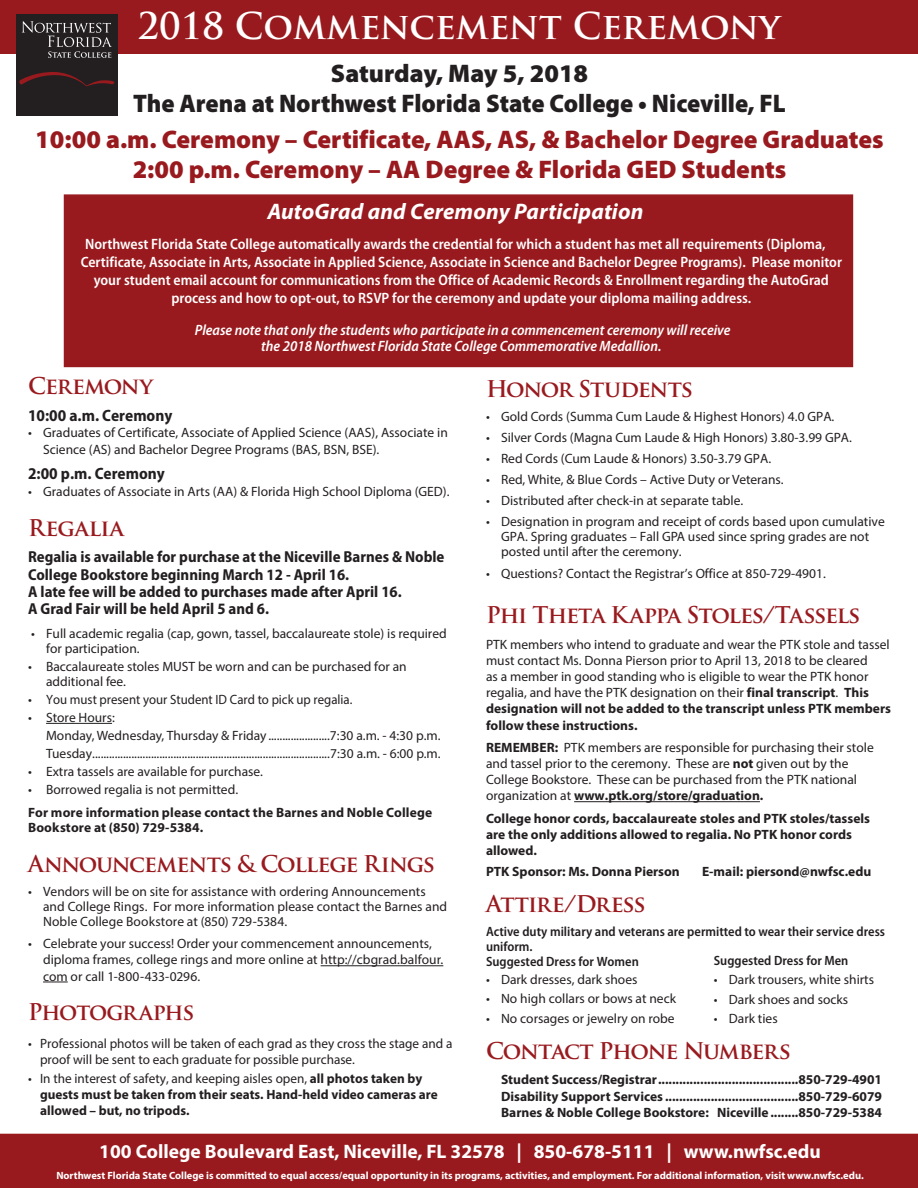
<style>
.page{position:relative;width:918px;height:1188px;background:#fff}
.page>*{position:absolute;margin:0;border:0;box-sizing:border-box;transform-origin:0 0}
.t1{font:700 36px "Trajan Pro";color:#fff}
.t2{font:900 25.5px/30px "Myriad Pro";color:#991a1e;text-align:center}
.t3{font:900 25.5px/30px "Myriad Pro";color:#231f20;text-align:center}
.t4{font:700 22.5px "Trajan Pro";letter-spacing:-.05em;color:#991a1e}
.t5{font:italic 700 22.5px "Myriad Pro";letter-spacing:.005em;color:#fff}
.t6{font:700 22.5px "Trajan Pro";letter-spacing:-.01em;color:#991a1e}
.t7{font:700 19.5px "Myriad Pro";color:#fff}
.t8{font:700 semi-condensed 16.5px "Myriad Pro";color:#231f20}
.t9{font:700 semi-condensed 15.9px/17.2px "Myriad Pro";color:#231f20}
.t10{font:600 semi-condensed 15px "Myriad Pro";color:#fff}
.t11{font:italic 600 semi-condensed 15px/16.5px "Myriad Pro";color:#fff;text-align:center}
.t12{font:13.5px/16.2px "Myriad Pro";color:#231f20}
.t13{font:700 13.5px/15.8px "Myriad Pro";color:#231f20}
.t14{font:600 semi-condensed 13.5px/15px "Myriad Pro";color:#231f20}
.t15{font:700 10.5px "Myriad Pro";color:#fff}
.s1{font-weight:400}
.s2{font-weight:700}
</style>
<div class="page">
<div style="left:0;top:0;width:918px;height:54px;background:#991a1e"></div>
<hr style="left:46px;top:723px;width:66px;height:1px;background:#231f20">
<hr style="left:321px;top:965px;width:122px;height:1px;background:#231f20">
<svg style="left:43px;top:982px;width:25px;height:1px"></svg>
<hr style="left:574px;top:801px;width:186px;height:1px;background:#231f20">
<div style="left:0;top:1134px;width:918px;height:54px;background:#991a1e"></div>
<div style="left:64px;top:194px;width:789px;height:173px;background:#991a1e;border:2px solid #991a1e"></div>
<div style="left:16px;top:14px;width:101px;height:101px;background:#231f20"></div>
<svg style="left:19px;top:72px;width:96px;height:14px"></svg>
<svg style="left:22px;top:21px;width:90px;height:37px"></svg>
<h1 class="t1" style="left:138px;top:4px;width:644px">2018 Commencement Ceremony</h1>
<h2 class="t3" style="left:133px;top:59px;width:654px">Saturday, May 5, 2018<br>The Arena at Northwest Florida State College • Niceville, FL</h2>
<h2 class="t2" style="left:35px;top:125px;width:850px">10:00 a.m. Ceremony – Certificate, AAS, AS, &amp; Bachelor Degree Graduates<br>2:00 p.m. Ceremony – AA Degree &amp; Florida GED Students</h2>
<h3 class="t5" style="left:267px;top:197px;width:378px">AutoGrad and Ceremony Participation</h3>
<p class="t10" style="left:85px;top:236px;width:742px">Northwest Florida State College automatically awards the credential for which a student has met all requirements (Diploma,</p>
<p class="t10" style="left:81px;top:254px;width:763px">Certificate, Associate in Arts, Associate in Applied Science, Associate in Science and Bachelor Degree Programs). Please monitor</p>
<p class="t10" style="left:94px;top:272px;width:737px">your student email account for communications from the Office of Academic Records &amp; Enrollment regarding the AutoGrad</p>
<p class="t10" style="left:171px;top:290px;width:581px">process and how to opt-out, to RSVP for the ceremony and update your diploma mailing address.</p>
<p class="t11" style="left:195px;top:322px;width:537px">Please note that only the students who participate in a commencement ceremony will receive the 2018 Northwest Florida State College Commemorative Medallion.</p>
<h3 class="t4" style="left:28px;top:372px;width:127px">Ceremony</h3>
<p class="t8" style="left:28px;top:406px;width:146px">10:00 a.m. Ceremony</p>
<p class="t12" style="left:43px;top:424px;width:406px;text-indent:-15px">• Graduates of Certificate, Associate of Applied Science (AAS), Associate in<br>Science (AS) and Bachelor Degree Programs (BAS, BSN, BSE).</p>
<p class="t8" style="left:28px;top:465px;width:138px">2:00 p.m. Ceremony</p>
<p class="t12" style="left:28px;top:483px;width:423px">• Graduates of Associate in Arts (AA) &amp; Florida High School Diploma (GED).</p>
<h3 class="t6" style="left:28px;top:514px;width:98px">Regalia</h3>
<p class="t9" style="left:28px;top:549px;width:418px">Regalia is available for purchase at the Niceville Barnes &amp; Noble College Bookstore beginning March 12 - April 16.<br>A late fee will be added to purchases made after April 16.<br>A Grad Fair will be held April 5 and 6.</p>
<p class="t12" style="left:46px;top:626px;width:402px;line-height:15px;text-indent:-15px">• Full academic regalia (cap, gown, tassel, baccalaureate stole) is required for participation.</p>
<p class="t12" style="left:46px;top:659px;width:362px;line-height:15px;text-indent:-18px">• Baccalaureate stoles MUST be worn and can be purchased for an additional fee.</p>
<p class="t12" style="left:28px;top:691px;width:326px">• You must present your Student ID Card to pick up regalia.</p>
<p class="t12" style="left:46px;top:708px;width:396px;line-height:18px;text-indent:-18px">• Store Hours:<br>Monday, Wednesday, Thursday &amp; Friday ......................7:30 a.m. - 4:30 p.m.<br>Tuesday.....................................................................................7:30 a.m. - 6:00 p.m.</p>
<p class="t12" style="left:28px;top:763px;width:236px">• Extra tassels are available for purchase.</p>
<p class="t12" style="left:28px;top:781px;width:212px">• Borrowed regalia is not permitted.</p>
<p class="t13" style="left:28px;top:804px;width:406px;line-height:15px">For more information please contact the Barnes and Noble College<br>Bookstore at (850) 729-5384.</p>
<h3 class="t4" style="left:28px;top:850px;width:409px">Announcements &amp; College Rings</h3>
<p class="t12" style="left:43px;top:884px;width:406px;line-height:15px;text-indent:-15px">• Vendors will be on site for assistance with ordering Announcements and College Rings. For more information please contact the Barnes and<br>Noble College Bookstore at (850) 729-5384.</p>
<p class="t12" style="left:43px;top:935px;width:402px;text-indent:-15px">• Celebrate your success! Order your commencement announcements, diploma frames, college rings and more online at http://cbgrad.balfour. com or call 1-800-433-0296.</p>
<h3 class="t4" style="left:28px;top:997px;width:168px">Photographs</h3>
<p class="t12" style="left:40px;top:1035px;width:414px;text-indent:-12px">• Professional photos will be taken of each grad as they cross the stage and a proof will be sent to each graduate for possible purchase.</p>
<p class="t13" style="left:40px;top:1070px;width:399px;text-indent:-12px"><span class="s1">• In the interest of safety, and keeping aisles open,</span> all photos taken by guests must be taken from their seats. Hand-held video cameras are allowed – but, no tripods.</p>
<h3 class="t4" style="left:486px;top:375px;width:209px">Honor Students</h3>
<p class="t12" style="left:486px;top:408px;width:350px">• Gold Cords (Summa Cum Laude &amp; Highest Honors) 4.0 GPA.</p>
<p class="t12" style="left:486px;top:429px;width:367px">• Silver Cords (Magna Cum Laude &amp; High Honors) 3.80-3.99 GPA.</p>
<p class="t12" style="left:486px;top:450px;width:287px">• Red Cords (Cum Laude &amp; Honors) 3.50-3.79 GPA.</p>
<p class="t12" style="left:486px;top:471px;width:299px">• Red, White, &amp; Blue Cords – Active Duty or Veterans.</p>
<p class="t12" style="left:486px;top:492px;width:259px">• Distributed after check-in at separate table.</p>
<p class="t12" style="left:501px;top:514px;width:385px;line-height:15px;text-indent:-15px">• Designation in program and receipt of cords based upon cumulative<br>GPA. Spring graduates – Fall GPA used since spring grades are not posted until after the ceremony.</p>
<p class="t12" style="left:486px;top:566px;width:341px">• Questions? Contact the Registrar’s Office at 850-729-4901.</p>
<h3 class="t4" style="left:486px;top:601px;width:376px">Phi Theta Kappa Stoles/Tassels</h3>
<p class="t12" style="left:486px;top:636px;width:407px">PTK members who intend to graduate and wear the PTK stole and tassel must contact Ms. Donna Pierson prior to April 13, 2018 to be cleared<br>as a member in good standing who is eligible to wear the PTK honor regalia, and have the PTK designation on their <span class="s2">final transcript</span>. <span class="s2">This designation will not be added to the transcript unless PTK members follow these instructions.</span></p>
<p class="t12" style="left:486px;top:739px;width:389px"><span class="s2">REMEMBER:</span> PTK members are responsible for purchasing their stole and tassel prior to the ceremony. These are <span class="s2">not</span> given out by the College Bookstore. These can be purchased from the PTK national organization at <span class="s2">www.ptk.org/store/graduation.</span></p>
<p class="t13" style="left:486px;top:809px;width:385px;line-height:16.2px">College honor cords, baccalaureate stoles and PTK stoles/tassels are the only additions allowed to regalia. No PTK honor cords allowed.</p>
<p class="t13" style="left:486px;top:863px;width:195px">PTK Sponsor: Ms. Donna Pierson</p>
<p class="t13" style="left:702px;top:863px;width:171px">E-mail: piersond@nwfsc.edu</p>
<h3 class="t4" style="left:486px;top:890px;width:161px">Attire/Dress</h3>
<p class="t14" style="left:486px;top:924px;width:401px">Active duty military and veterans are permitted to wear their service dress uniform.<br>Suggested Dress for Women</p>
<p class="t12" style="left:486px;top:971px;width:153px">• Dark dresses, dark shoes</p>
<p class="t12" style="left:486px;top:991px;width:192px">• No high collars or bows at neck</p>
<p class="t12" style="left:486px;top:1010px;width:190px">• No corsages or jewelry on robe</p>
<h3 class="t4" style="left:486px;top:1037px;width:306px">Contact Phone Numbers</h3>
<p class="t13" style="left:501px;top:1071px;width:383px;line-height:16.5px;text-align:justify">Student Success/Registrar........................................850-729-4901<br>Disability Support Services ......................................850-729-6079<br>Barnes &amp; Noble College Bookstore: Niceville ........850-729-5384</p>
<p class="t14" style="left:714px;top:953px;width:136px">Suggested Dress for Men</p>
<p class="t12" style="left:714px;top:972px;width:162px">• Dark trousers, white shirts</p>
<p class="t12" style="left:714px;top:991px;width:136px">• Dark shoes and socks</p>
<p class="t12" style="left:714px;top:1011px;width:65px">• Dark ties</p>
<h3 class="t7" style="left:99px;top:1139px;width:723px">100 College Boulevard East, Niceville, FL 32578 | 850-678-5111 | www.nwfsc.edu</h3>
<p class="t15" style="left:56px;top:1169px;width:809px">Northwest Florida State College is committed to equal access/equal opportunity in its programs, activities, and employment. For additional information, visit www.nwfsc.edu.</p>
</div>
